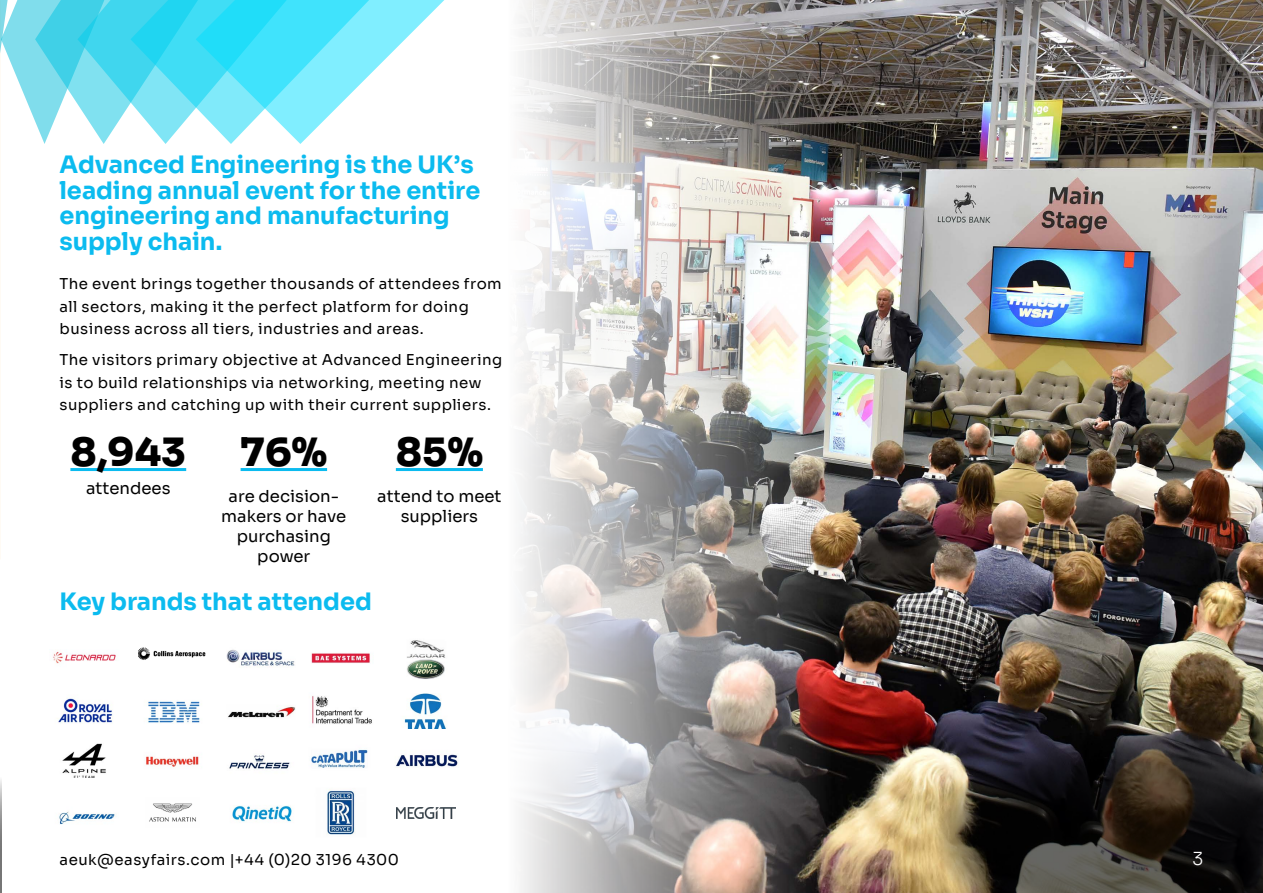
<style>
.page{position:relative;width:1263px;height:893px;background:#fff}
.page>*{position:absolute;margin:0;border:0;box-sizing:border-box;transform-origin:0 0}
.t1{font:800 39px "Sora";color:#000}
.t2{font:700 24px/25.5px "Sora";color:#0bbbef}
.t3{font:300 18px "Sora";color:#fff}
.t4{font:16.5px/19.8px "Sora";color:#000;text-align:center}
.t5{font:15px/22.5px "Sora";letter-spacing:.03em;color:#000}
</style>
<div class="page">
<hr style="left:70px;top:468px;width:116px;height:3px;background:#0bbbef">
<hr style="left:241px;top:468px;width:86px;height:3px;background:#0bbbef">
<hr style="left:396px;top:468px;width:87px;height:3px;background:#0bbbef">
<svg style="left:0;top:0;width:444px;height:144px"></svg>
<img style="left:520px;top:0;width:743px;height:893px">
<svg style="left:935px;top:729px;width:328px;height:164px;background:#342f29"></svg>
<img style="left:138px;top:647px;width:68px;height:13px">
<img style="left:226px;top:649px;width:69px;height:17px">
<img style="left:311px;top:653px;width:59px;height:10px">
<img style="left:58px;top:698px;width:55px;height:25px">
<img style="left:148px;top:701px;width:52px;height:23px">
<img style="left:228px;top:706px;width:67px;height:12px">
<img style="left:312px;top:696px;width:60px;height:28px">
<img style="left:404px;top:693px;width:42px;height:36px">
<svg style="left:0;top:780px;width:1px;height:113px"></svg>
<img style="left:62px;top:743px;width:44px;height:35px">
<img style="left:146px;top:756px;width:53px;height:11px">
<img style="left:229px;top:755px;width:61px;height:14px">
<img style="left:311px;top:749px;width:57px;height:19px">
<img style="left:396px;top:754px;width:62px;height:14px">
<img style="left:59px;top:811px;width:57px;height:14px">
<img style="left:149px;top:803px;width:47px;height:19px">
<img style="left:232px;top:805px;width:60px;height:17px">
<img style="left:327px;top:789px;width:28px;height:46px">
<img style="left:407px;top:640px;width:39px;height:39px">
<img style="left:396px;top:807px;width:59px;height:11px">
<img style="left:53px;top:650px;width:64px;height:14px">
<h2 class="t2" style="left:60px;top:150px;width:422px">Advanced Engineering is the UK’s leading annual event for the entire engineering and manufacturing supply chain.</h2>
<p class="t5" style="left:60px;top:271px;width:444px">The event brings together thousands of attendees from all sectors, making it the perfect platform for doing business across all tiers, industries and areas.</p>
<p class="t5" style="left:60px;top:347px;width:444px">The visitors primary objective at Advanced Engineering is to build relationships via networking, meeting new suppliers and catching up with their current suppliers.</p>
<h1 class="t1" style="left:70px;top:420px;width:117px">8,943</h1>
<p class="t4" style="left:86px;top:477px;width:86px">attendees</p>
<h1 class="t1" style="left:396px;top:420px;width:89px">85%</h1>
<p class="t4" style="left:377px;top:485px;width:126px">attend to meet suppliers</p>
<h1 class="t1" style="left:241px;top:420px;width:88px">76%</h1>
<p class="t4" style="left:221px;top:485px;width:127px">are decision&shy;makers or have purchasing power</p>
<h2 class="t2" style="left:60px;top:586px;width:314px">Key brands that attended</h2>
<p class="t5" style="left:60px;top:847px;width:341px">aeuk@easyfairs.com |+44 (0)20 3196 4300</p>
<p class="t3" style="left:1192px;top:844px;width:12px">3</p>
</div>
